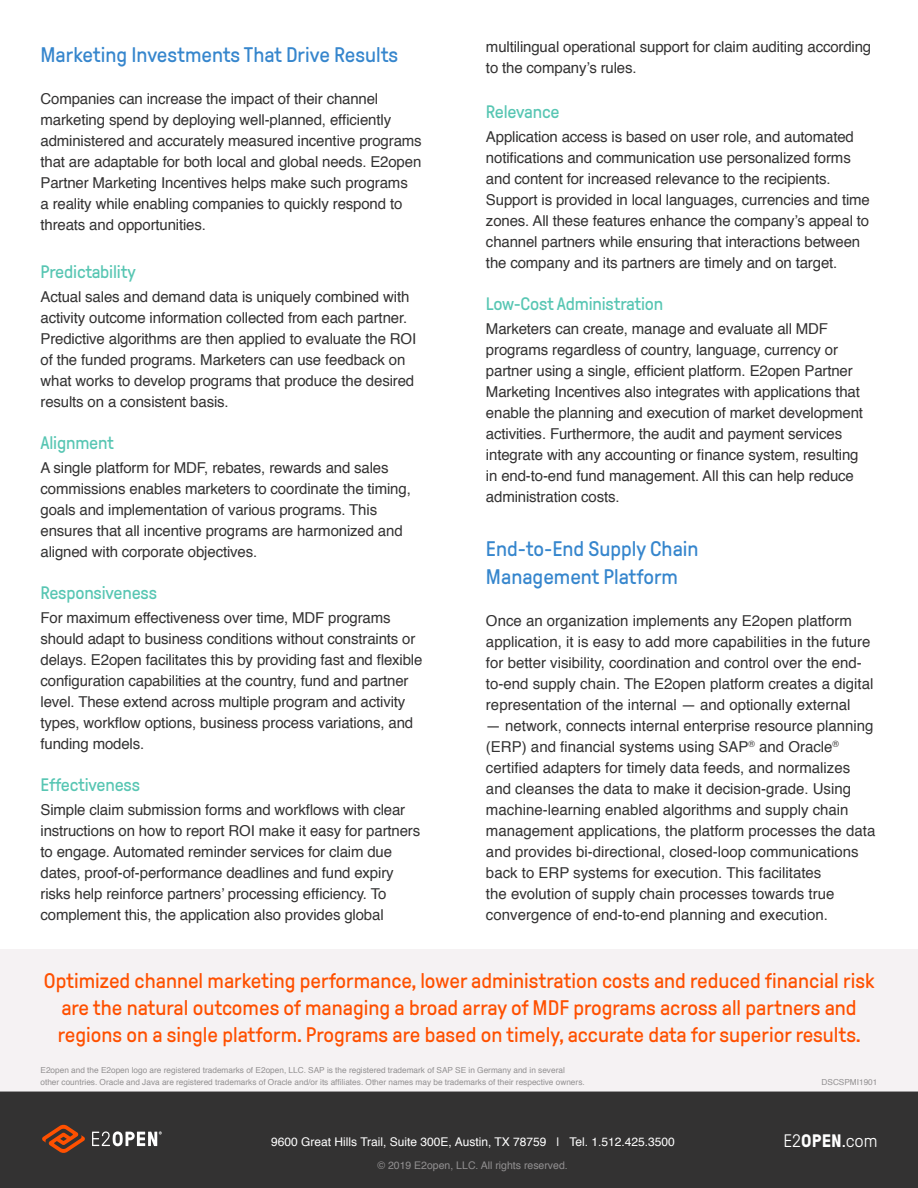
<style>
.page{position:relative;width:918px;height:1188px;background:#fff}
.page>*{position:absolute;margin:0;border:0;box-sizing:border-box;transform-origin:0 0}
.t1{font:21px/27px "GT Pressura Pro";color:#ff5000;text-align:center}
.t2{font:21px/28.5px "GT Pressura Pro";color:#3686cd}
.t3{font:18px "GT Pressura Pro";letter-spacing:-.01em;color:#58c6b3}
.t4{font:300 18px "GT Pressura Pro";color:#fff}
.t5{font:15px/21px "Helvetica";letter-spacing:-.01em;color:#333232}
.t6{font:12px "Helvetica";color:#fff}
.t7{font:10.5px "Helvetica";color:#929091}
.t8{font:8.25px/12px "Helvetica";color:#929091}
.s1{font-weight:700}
</style>
<div class="page">
<div style="left:0;top:949px;width:918px;height:147px;background:#f5f2f3"></div>
<div style="left:0;top:1092px;width:918px;height:96px;background:#333232"></div>
<svg style="left:42px;top:1124px;width:43px;height:29px"></svg>
<svg style="left:92px;top:1131px;width:70px;height:15px"></svg>
<p class="t2" style="left:40px;top:41px;width:359px">Marketing Investments That Drive Results</p>
<p class="t5" style="left:40px;top:89px;width:383px">Companies can increase the impact of their channel marketing spend by deploying well-planned, efficiently administered and accurately measured incentive programs that are adaptable for both local and global needs. E2open Partner Marketing Incentives helps make such programs<br>a reality while enabling companies to quickly respond to threats and opportunities.</p>
<p class="t3" style="left:40px;top:262px;width:97px">Predictability</p>
<p class="t5" style="left:40px;top:287px;width:377px">Actual sales and demand data is uniquely combined with activity outcome information collected from each partner.<br>Predictive algorithms are then applied to evaluate the ROI of the funded programs. Marketers can use feedback on what works to develop programs that produce the desired results on a consistent basis.</p>
<p class="t3" style="left:40px;top:433px;width:75px">Alignment</p>
<p class="t5" style="left:40px;top:458px;width:372px">A single platform for MDF, rebates, rewards and sales commissions enables marketers to coordinate the timing, goals and implementation of various programs. This ensures that all incentive programs are harmonized and aligned with corporate objectives.</p>
<p class="t3" style="left:40px;top:583px;width:118px">Responsiveness</p>
<p class="t5" style="left:40px;top:608px;width:384px">For maximum effectiveness over time, MDF programs should adapt to business conditions without constraints or delays. E2open facilitates this by providing fast and flexible configuration capabilities at the country, fund and partner level. These extend across multiple program and activity types, workflow options, business process variations, and funding models.</p>
<p class="t3" style="left:40px;top:775px;width:101px">Ef fectiveness</p>
<p class="t5" style="left:40px;top:800px;width:381px">Simple claim submission forms and workflows with clear instructions on how to report ROI make it easy for partners to engage. Automated reminder services for claim due dates, proof-of-performance deadlines and fund expiry risks help reinforce partners’ processing efficiency. To complement this, the application also provides global</p>
<p class="t5" style="left:486px;top:36px;width:387px">multilingual operational support for claim auditing according to the company’s rules.</p>
<p class="t3" style="left:486px;top:102px;width:75px">Relevance</p>
<p class="t5" style="left:486px;top:126px;width:385px">Application access is based on user role, and automated notifications and communication use personalized forms and content for increased relevance to the recipients.<br>Support is provided in local languages, currencies and time zones. All these features enhance the company’s appeal to channel partners while ensuring that interactions between the company and its partners are timely and on target.</p>
<p class="t3" style="left:486px;top:294px;width:179px">Low-Cost Administration</p>
<p class="t5" style="left:486px;top:318px;width:379px">Marketers can create, manage and evaluate all MDF programs regardless of country, language, currency or partner using a single, efficient platform. E2open Partner Marketing Incentives also integrates with applications that enable the planning and execution of market development activities. Furthermore, the audit and payment services integrate with any accounting or finance system, resulting in end-to-end fund management. All this can help reduce administration costs.</p>
<p class="t2" style="left:486px;top:535px;width:214px">End-to-End Supply Chain<br>Management Platform</p>
<p class="t5" style="left:486px;top:611px;width:389px">Once an organization implements any E2open platform application, it is easy to add more capabilities in the future for better visibility, coordination and control over the end&shy;to-end supply chain. The E2open platform creates a digital representation of the internal — and optionally external</p>
<p class="t5" style="left:486px;top:716px;width:391px">— network, connects internal enterprise resource planning (ERP) and financial systems using SAP<sup>®</sup> and Oracle<sup>® </sup>certified adapters for timely data feeds, and normalizes and cleanses the data to make it decision-grade. Using machine-learning enabled algorithms and supply chain management applications, the platform processes the data and provides bi-directional, closed-loop communications back to ERP systems for execution. This facilitates<br>the evolution of supply chain processes towards true convergence of end-to-end planning and execution.</p>
<p class="t1" style="left:44px;top:967px;width:832px">Optimized channel marketing performance, lower administration costs and reduced f inancial risk are the natural outcomes of managing a broad array of MDF programs across all partners and regions on a single platform. Programs are based on timely, accurate data for superior results.</p>
<p class="t8" style="left:40px;top:1065px;width:546px">E2open and the E2open logo are registered trademarks of E2open, LLC. SAP is the registered trademark of SAP SE in Germany and in several other countries. Oracle and Java are registered trademarks of Oracle and/or its affiliates. Other names may be trademarks of their respective owners.</p>
<p class="t8" style="left:822px;top:1077px;width:57px">DSCSPMI1901</p>
<p class="t6" style="left:271px;top:1133px;width:405px">9600 Great Hills Trail, Suite 300E, Austin, TX 78759 | Tel. 1.512.425.3500</p>
<p class="t4" style="left:783px;top:1131px;width:96px">E2<span class="s1">OPEN</span>.com</p>
<p class="t7" style="left:377px;top:1157px;width:192px">© 2019 E2open, LLC. All rights reserved.</p>
</div>
